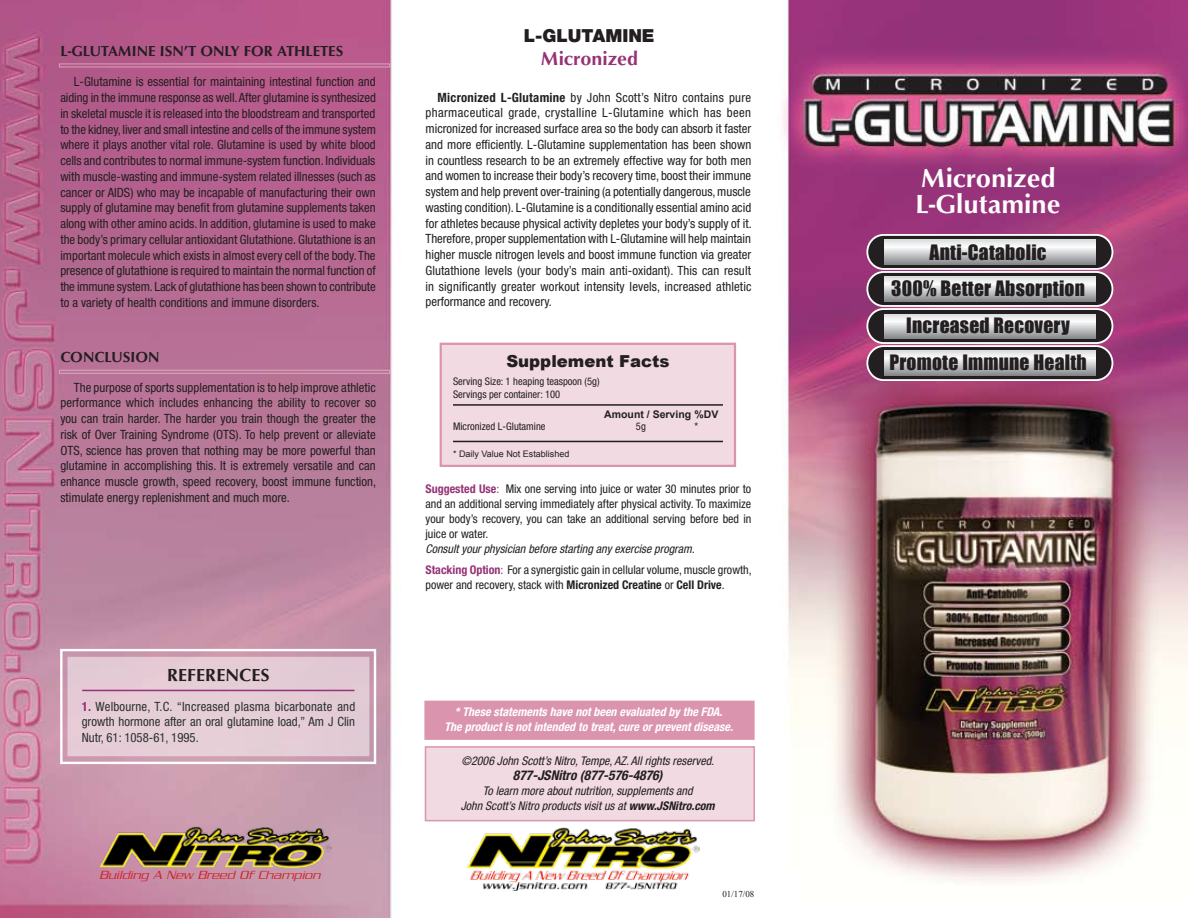
<style>
.page{position:relative;width:1188px;height:918px;background:#fff}
.page>*{position:absolute;margin:0;border:0;box-sizing:border-box;transform-origin:0 0}
.t1{font:27px/25.5px "Optimum Bold DTC";color:#fff}
.t2{font:19.5px/36.9px "Impact";letter-spacing:.01em;color:#231f20;text-align:center}
.t3{font:19.5px "Optimum Bold DTC";color:#963275}
.t4{font:900 18px "Helvetica Neue";color:#231f20}
.t5{font:18px "Optimum Bold DTC";color:#231f20}
.t6{font:900 16.5px "Arial";color:#231f20}
.t7{font:15px "Optimum Bold DTC";color:#231f20}
.t8{font:italic 700 condensed 13.5px "Helvetica Neue";color:#231f20}
.t9{font:condensed 12.75px/15.8px "Helvetica Neue";color:#231f20;text-align:justify}
.t10{font:condensed 12.75px/15.8px "Helvetica Neue";color:#2b3130;text-align:justify}
.t11{font:italic 300 12.75px "Serpentine";letter-spacing:.02em;color:#d2232a}
.t12{font:italic condensed 12px/21px "Helvetica Neue";color:#231f20}
.t13{font:condensed 12px/15px "Helvetica Neue";color:#231f20;text-align:justify}
.t14{font:italic 700 condensed 12px/15px "Helvetica Neue";color:#fff;text-align:center}
.t15{font:condensed 10.5px/12.6px "Helvetica Neue";color:#231f20}
.t16{font:700 10.5px "Arial";color:#231f20}
.t17{font:9px "Arial";color:#231f20}
.t18{font:9px "Times New Roman";color:#231f20}
.s1{font-weight:700;color:#963275}
.s2{font-weight:700}
.s3{color:#963275}
.s4{font-weight:700;font-style:normal;color:#963275}
.s5{font-style:normal;color:#963275}
.s6{font-style:normal}
</style>
<div class="page">
<img style="left:0;top:0;width:1188px;height:918px">
<div style="left:68px;top:657px;width:301px;height:99px;background:#e5ccd6"></div>
<hr style="left:82px;top:690px;width:272px;height:1px;background:#963275">
<div style="left:60px;top:649px;width:316px;height:115px;border:2px solid #fff"></div>
<img style="left:99px;top:825px;width:233px;height:43px">
<img style="left:467px;top:827px;width:233px;height:63px">
<div style="left:440px;top:343px;width:296px;height:124px;background:#f1dae1;border:2px solid #db94ad"></div>
<hr style="left:453px;top:404px;width:270px;height:2px;background:#231f20">
<hr style="left:453px;top:441px;width:270px;height:1px;background:#231f20">
<div style="left:425px;top:746px;width:330px;height:75px;background:#f1dae1;border:2px solid #db94ad"></div>
<div style="left:424px;top:701px;width:331px;height:39px;background:#db94ad"></div>
<div style="left:59px;top:63px;width:331px;height:5px;border:1px solid #e5b4c5"></div>
<div style="left:59px;top:370px;width:331px;height:4px;border:1px solid #e5b4c5"></div>
<div style="left:866px;top:234px;width:247px;height:36px;border:9px solid #fff;border-radius:13px"></div>
<div style="left:866px;top:271px;width:247px;height:36px;border:9px solid #fff;border-radius:13px"></div>
<div style="left:866px;top:308px;width:247px;height:36px;border:9px solid #fff;border-radius:13px"></div>
<div style="left:871px;top:239px;width:238px;height:26px;background:#231f20;border-radius:13px"></div>
<div style="left:868px;top:236px;width:244px;height:32px;border:6px solid #231f20;border-radius:13px"></div>
<div style="left:871px;top:276px;width:238px;height:26px;background:#231f20;border-radius:13px"></div>
<div style="left:868px;top:273px;width:244px;height:32px;border:6px solid #231f20;border-radius:13px"></div>
<div style="left:871px;top:313px;width:238px;height:26px;background:#231f20;border-radius:13px"></div>
<div style="left:868px;top:310px;width:244px;height:32px;border:6px solid #231f20;border-radius:13px"></div>
<div style="left:866px;top:345px;width:247px;height:36px;border:9px solid #fff;border-radius:13px"></div>
<div style="left:871px;top:350px;width:238px;height:26px;background:#231f20;border-radius:13px"></div>
<div style="left:868px;top:347px;width:244px;height:32px;border:6px solid #231f20;border-radius:13px"></div>
<svg style="left:884px;top:351px;width:211px;height:25px;background:#cacccd"></svg>
<svg style="left:884px;top:240px;width:211px;height:24px;background:#cdced0"></svg>
<svg style="left:884px;top:277px;width:211px;height:24px;background:#cccdcf"></svg>
<svg style="left:884px;top:314px;width:211px;height:25px;background:#cbccce"></svg>
<p class="t7" style="left:60px;top:42px;width:276px">L-GLUTAMINE ISN ’T ON LY FOR ATHLETES</p>
<p class="t9" style="left:60px;top:74px;width:317px;text-indent:14px">L-Glutamine is essential for maintaining intestinal function and aiding in the immune response as well. After glutamine is synthesized in skeletal muscle it is released into the bloodstream and transported to the kidney, liver and small intestine and cells of the immune system where it plays another vital role. Glutamine is used by white blood cells and contributes to normal immune-system function. Individuals with muscle-wasting and immune-system related illnesses (such as cancer or AIDS) who may be incapable of manufacturing their own supply of glutamine may benefit from glutamine supplements taken along with other amino acids. In addition, glutamine is used to make the body’s primary cellular antioxidant Glutathione. Glutathione is an important molecule which exists in almost every cell of the body. The presence of glutathione is required to maintain the normal function of the immune system. Lack of glutathione has been shown to contribute to a variety of health conditions and immune disorders.</p>
<p class="t7" style="left:60px;top:349px;width:98px">CONCLUSION</p>
<p class="t9" style="left:60px;top:379px;width:317px;text-indent:14px">The purpose of sports supplementation is to help improve athletic performance which includes enhancing the ability to recover so you can train harder. The harder you train though the greater the risk of Over Training Syndrome (OTS). To help prevent or alleviate OTS, science has proven that nothing may be more powerful than glutamine in accomplishing this. It is extremely versatile and can enhance muscle growth, speed recovery, boost immune function, stimulate energy replenishment and much more.</p>
<h3 class="t5" style="left:167px;top:665px;width:104px">REFERENCES</h3>
<p class="t10" style="left:82px;top:698px;width:275px"><span class="s1">1.</span> Welbourne, T.C. “Increased plasma bicarbonate and growth hormone after an oral glutamine load,” Am J Clin Nutr, 61: 1058-61, 1995.</p>
<p class="t11" style="left:99px;top:868px;width:222px">Building A New Breed Of Champion</p>
<h3 class="t4" style="left:524px;top:24px;width:132px">L-GLUTAMINE</h3>
<h2 class="t3" style="left:541px;top:47px;width:99px">MICRONIZED</h2>
<p class="t9" style="left:426px;top:89px;width:328px;text-indent:12px"><span class="s2">Micronized L-Glutamine</span> by John Scott’s Nitro contains pure pharmaceutical grade, crystalline L-Glutamine which has been micronized for increased surface area so the body can absorb it faster and more efficiently. L-Glutamine supplementation has been shown in countless research to be an extremely effective way for both men and women to increase their body’s recovery time, boost their immune system and help prevent over-training (a potentially dangerous, muscle wasting condition). L-Glutamine is a conditionally essential amino acid for athletes because physical activity depletes your body’s supply of it.<br>Therefore, proper supplementation with L-Glutamine will help maintain higher muscle nitrogen levels and boost immune function via greater Glutathione levels (your body’s main anti-oxidant). This can result in significantly greater workout intensity levels, increased athletic performance and recovery.</p>
<p class="t6" style="left:506px;top:352px;width:165px">Supplement Facts</p>
<p class="t15" style="left:453px;top:375px;width:148px">Serving Size: 1 heaping teaspoon (5g)<br>Servings per container: 100</p>
<p class="t16" style="left:604px;top:408px;width:116px">Amount / Serving %DV</p>
<p class="t15" style="left:453px;top:420px;width:94px">Micronized L-Glutamine</p>
<p class="t15" style="left:636px;top:420px;width:11px">5g</p>
<p class="t15" style="left:694px;top:420px;width:5px">*</p>
<p class="t17" style="left:453px;top:448px;width:118px">* Daily Value Not Established</p>
<p class="t13" style="left:426px;top:482px;width:327px"><span class="s1">Suggested Use</span><span class="s3">:</span> Mix one serving into juice or water 30 minutes prior to and an additional serving immediately after physical activity. To maximize your body’s recovery, you can take an additional serving before bed in juice or water.</p>
<p class="t12" style="left:426px;top:539px;width:328px">Consult your physician before starting any exercise program.<br><span class="s4">Stacking Option</span><span class="s5">:</span> <span class="s6">For a synergistic gain in cellular volume, muscle growth,</span></p>
<p class="t13" style="left:426px;top:578px;width:301px">power and recovery, stack with <span class="s2">Micronized Creatine</span> or <span class="s2">Cell Drive</span>.</p>
<p class="t14" style="left:445px;top:704px;width:290px">* These statements have not been evaluated by the FDA.<br>The product is not intended to treat, cure or prevent disease.</p>
<p class="t12" style="left:461px;top:750px;width:254px">©2006 John Scott’s Nitro, Tempe, AZ. All rights reserved.</p>
<p class="t8" style="left:513px;top:767px;width:151px">877-JSNitro (877-576-4876)</p>
<p class="t12" style="left:461px;top:783px;width:255px;line-height:15px;text-align:center">To learn more about nutrition, supplements and<br>John Scott’s Nitro products visit us at <span class="s2">www.JSNitro.com</span></p>
<p class="t18" style="left:722px;top:889px;width:34px">01/17/08</p>
<h1 class="t1" style="left:916px;top:165px;width:147px">MICRONIZED<br>L-GLUTAMINE</h1>
<h2 class="t2" style="left:889px;top:233px;width:199px">Anti-Catabolic<br>300% Better Absorption<br>Increased Recovery<br>Promote Immune Health</h2>
</div>
